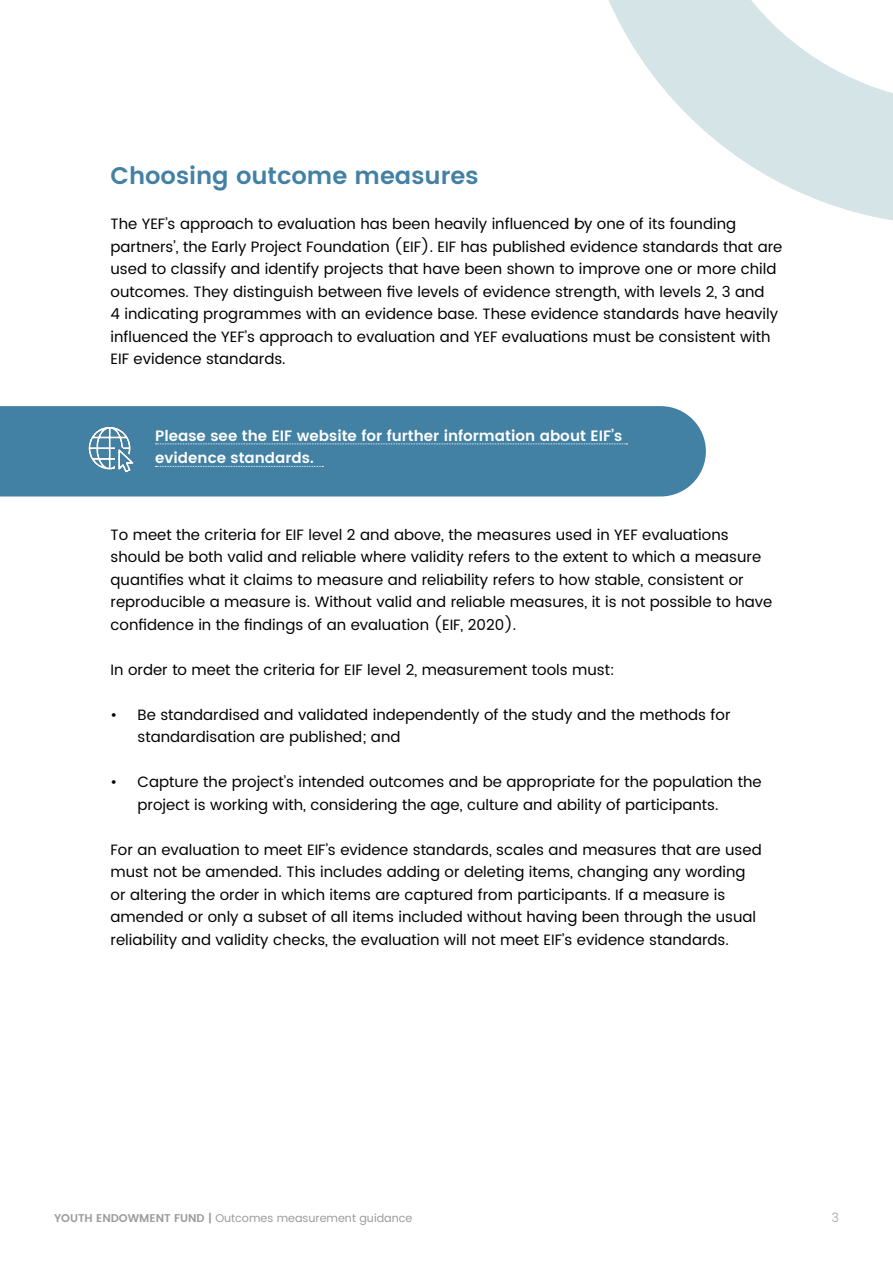
<style>
.page{position:relative;width:893px;height:1263px;background:#fff}
.page>*{position:absolute;margin:0;border:0;box-sizing:border-box;transform-origin:0 0}
.t1{font:600 24px "Poppins";color:#4381a4}
.t2{font:15px/22.5px "Poppins";color:#000}
.t3{font:600 15px/22.5px "Poppins";color:#fff}
.t4{font:12.75px "Poppins";color:#b2b2b2}
.t5{font:11.25px "Poppins";color:#9c9b9b}
.s1{font-weight:600}
</style>
<div class="page">
<div style="left:0;top:406px;width:706px;height:90px;background:#4281a4"></div>
<img style="left:86px;top:425px;width:49px;height:49px">
<svg style="left:608px;top:0;width:285px;height:221px;fill:#d5e4e6"></svg>
<svg style="left:156px;top:443px;width:471px;height:1px"></svg>
<svg style="left:156px;top:466px;width:167px;height:1px"></svg>
<h1 class="t1" style="left:111px;top:158px;width:369px">Choosing outcome measures</h1>
<p class="t2" style="left:111px;top:213px;width:673px">The YEF’s approach to evaluation has been heavily influenced by one of its founding partners’, the Early Project Foundation (EIF). EIF has published evidence standards that are used to classify and identify projects that have been shown to improve one or more child outcomes. They distinguish between five levels of evidence strength, with levels 2, 3 and<br>4 indicating programmes with an evidence base. These evidence standards have heavily influenced the YEF’s approach to evaluation and YEF evaluations must be consistent with EIF evidence standards.</p>
<p class="t3" style="left:155px;top:425px;width:469px">Please see the EIF website for further information about EIF’s evidence standards.</p>
<p class="t2" style="left:111px;top:524px;width:663px">To meet the criteria for EIF level 2 and above, the measures used in YEF evaluations should be both valid and reliable where validity refers to the extent to which a measure quantifies what it claims to measure and reliability refers to how stable, consistent or reproducible a measure is. Without valid and reliable measures, it is not possible to have confidence in the findings of an evaluation (EIF, 2020).</p>
<p class="t2" style="left:111px;top:659px;width:506px">In order to meet the criteria for EIF level 2, measurement tools must:</p>
<p class="t2" style="left:138px;top:704px;width:594px;text-indent:-27px">• Be standardised and validated independently of the study and the methods for standardisation are published; and</p>
<p class="t2" style="left:138px;top:771px;width:626px;text-indent:-27px">• Capture the project’s intended outcomes and be appropriate for the population the project is working with, considering the age, culture and ability of participants.</p>
<p class="t2" style="left:111px;top:839px;width:653px">For an evaluation to meet EIF’s evidence standards, scales and measures that are used must not be amended. This includes adding or deleting items, changing any wording or altering the order in which items are captured from participants. If a measure is amended or only a subset of all items included without having been through the usual reliability and validity checks, the evaluation will not meet EIF’s evidence standards.</p>
<p class="t5" style="left:54px;top:1210px;width:360px"><span class="s1">YOUTH ENDOWMENT FUND |</span> Outcomes measurement guidance</p>
<p class="t4" style="left:831px;top:1209px;width:9px">3</p>
</div>
